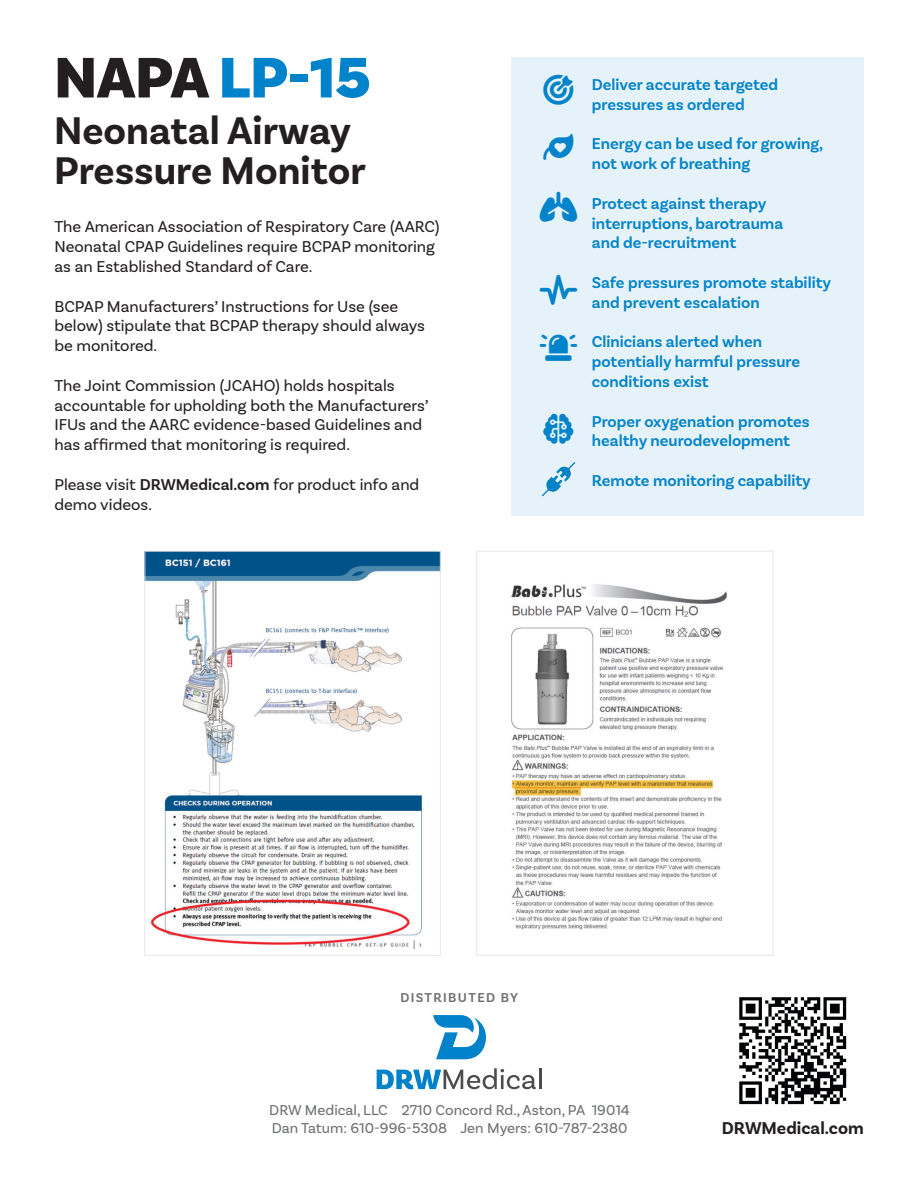
<style>
.page{position:relative;width:918px;height:1188px;background:#fff}
.page>*{position:absolute;margin:0;border:0;box-sizing:border-box;transform-origin:0 0}
.t1{font:900 60px "Basic Sans";color:#0083ca}
.t2{font:700 40.5px/40.5px "Basic Sans";color:#231f20}
.t3{font:700 18px "Basic Sans";color:#231f20}
.t4{font:16.5px/19.8px "Basic Sans";color:#231f20}
.t5{font:600 16.5px/19.8px "Basic Sans";color:#0083ca}
.t6{font:15px "Basic Sans";color:#6d6f71}
.t7{font:600 13.5px "Basic Sans";letter-spacing:.1em;color:#6d6f71}
.s1{color:#231f20}
.s2{font-weight:600}
</style>
<div class="page">
<div style="left:512px;top:57px;width:352px;height:458px;background:#e6f2f9"></div>
<svg style="left:433px;top:1015px;width:53px;height:44px"></svg>
<svg style="left:377px;top:1068px;width:159px;height:21px"></svg>
<hr style="left:539px;top:1068px;width:2px;height:21px;background:#4c4c4e">
<img style="left:146px;top:553px;width:293px;height:396px">
<div style="left:144px;top:551px;width:297px;height:405px;border:1px solid #e7e8e8"></div>
<img style="left:511px;top:584px;width:216px;height:346px">
<div style="left:476px;top:551px;width:298px;height:405px;border:1px solid #e7e8e8"></div>
<svg style="left:739px;top:997px;width:107px;height:107px"></svg>
<img style="left:541px;top:462px;width:35px;height:35px">
<p class="t1" style="left:54px;top:41px;width:318px"><span class="s1">NAPA</span> LP-15</p>
<p class="t2" style="left:54px;top:111px;width:313px">Neonatal Airway<br>Pressure Monitor</p>
<p class="t4" style="left:54px;top:217px;width:387px">The American Association of Respiratory Care (AARC)<br>Neonatal CPAP Guidelines require BCPAP monitoring as an Established Standard of Care.</p>
<p class="t4" style="left:54px;top:296px;width:372px">BCPAP Manufacturers’ Instructions for Use (see below) stipulate that BCPAP therapy should always be monitored.</p>
<p class="t4" style="left:54px;top:375px;width:376px">The Joint Commission (JCAHO) holds hospitals accountable for upholding both the Manufacturers’ IFUs and the AARC evidence-based Guidelines and has affirmed that monitoring is required.</p>
<p class="t4" style="left:54px;top:474px;width:367px">Please visit <span class="s2">DRWMedical.com</span> for product info and demo videos.</p>
<p class="t5" style="left:592px;top:75px;width:188px">Deliver accurate targeted pressures as ordered</p>
<p class="t5" style="left:592px;top:134px;width:233px">Energy can be used for growing, not work of breathing</p>
<p class="t5" style="left:592px;top:193px;width:193px">Protect against therapy interruptions, barotrauma</p>
<p class="t5" style="left:592px;top:233px;width:146px">and de-recruitment</p>
<p class="t5" style="left:592px;top:273px;width:241px">Safe pressures promote stability and prevent escalation</p>
<p class="t5" style="left:592px;top:332px;width:210px">Clinicians alerted when potentially harmful pressure conditions exist</p>
<p class="t5" style="left:592px;top:411px;width:219px">Proper oxygenation promotes healthy neurodevelopment</p>
<p class="t5" style="left:592px;top:471px;width:221px">Remote monitoring capability</p>
<p class="t7" style="left:400px;top:989px;width:119px">DISTRIBUTED BY</p>
<p class="t6" style="left:269px;top:1101px;width:362px">DRW Medical, LLC 2710 Concord Rd., Aston, PA 19014</p>
<p class="t6" style="left:272px;top:1119px;width:357px">Dan Tatum: 610-996-5308 Jen Myers: 610-787-2380</p>
<p class="t3" style="left:722px;top:1117px;width:143px">DRWMedical.com</p>
</div>
